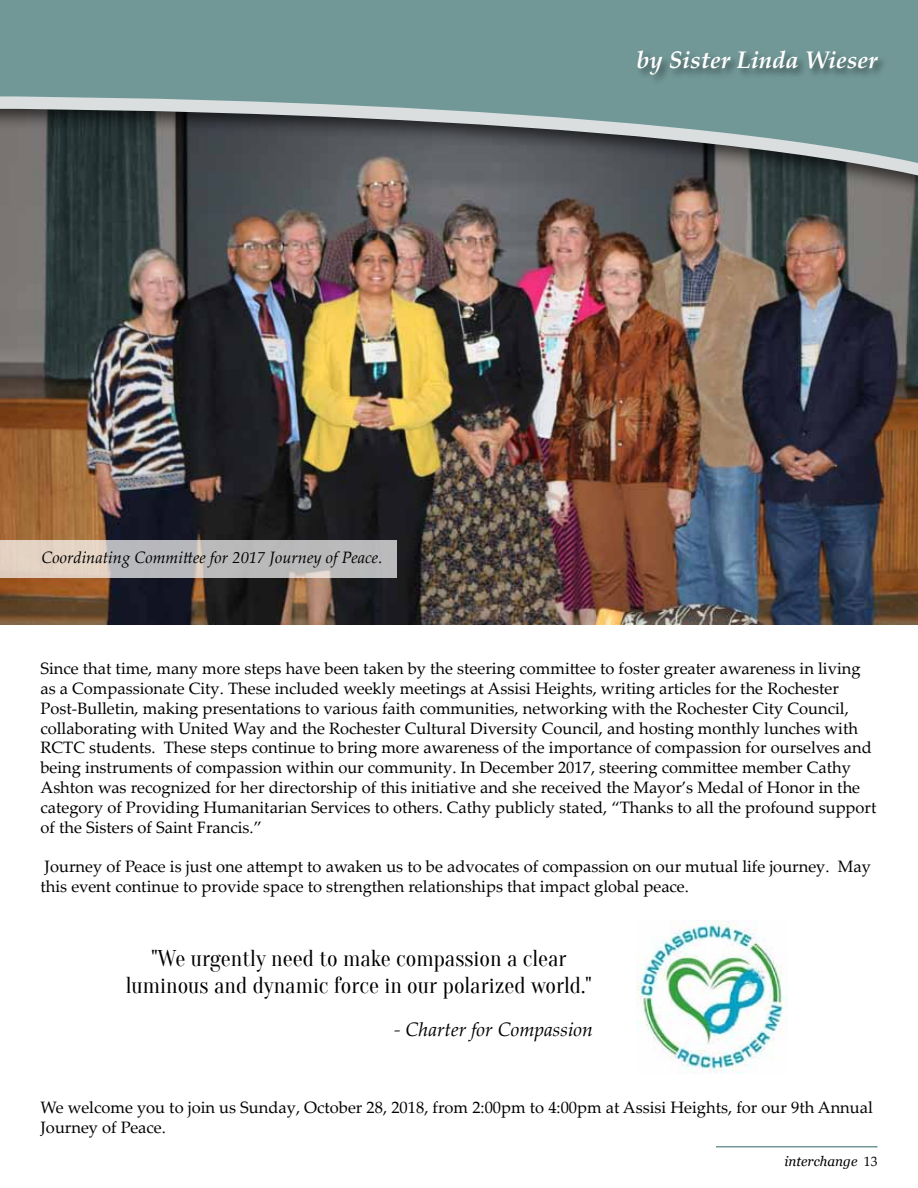
<style>
.page{position:relative;width:918px;height:1188px;background:#fff}
.page>*{position:absolute;margin:0;border:0;box-sizing:border-box;transform-origin:0 0}
.t1{font:italic 700 24px "Palatino Linotype";color:#fff}
.t2{font:22.5px/27px "Oranienbaum";color:#000;text-align:center}
.t3{font:italic 19.5px "Palatino Linotype";color:#000}
.t4{font:16.5px/19.8px "Palatino Linotype";color:#000}
.t5{font:italic 16.5px "Palatino Linotype";color:#000}
.t6{font:italic 13.65px "Georgia";color:#000}
.s1{font-family:"Palatino Linotype";font-style:normal}
</style>
<div class="page">
<img style="left:0;top:202px;width:918px;height:422px">
<svg style="left:0;top:540px;width:396px;height:38px;background:#c5c0bd"></svg>
<div style="left:0;top:0;width:918px;height:202px;background:#000;opacity:.65"></div>
<svg style="left:0;top:169px;width:918px;height:13px;background:#555758"></svg>
<svg style="left:0;top:0;width:918px;height:169px;background:#6e8989"></svg>
<hr style="left:716px;top:1146px;width:162px;height:2px;background:#719897">
<div style="left:635px;top:49px;width:254px;height:36px;background:#000;opacity:.5"></div>
<img style="left:637px;top:920px;width:151px;height:153px">
<p class="t5" style="left:41px;top:546px;width:343px">Coordinating Committee for 2017 Journey of Peace.</p>
<h1 class="t1" style="left:637px;top:43px;width:242px">by Sister Linda Wieser</h1>
<p class="t4" style="left:40px;top:658px;width:837px">Since that time, many more steps have been taken by the steering committee to foster greater awareness in living as a Compassionate City. These included weekly meetings at Assisi Heights, writing articles for the Rochester Post-Bulletin, making presentations to various faith communities, networking with the Rochester City Council, collaborating with United Way and the Rochester Cultural Diversity Council, and hosting monthly lunches with RCTC students. These steps continue to bring more awareness of the importance of compassion for ourselves and being instruments of compassion within our community. In December 2017, steering committee member Cathy Ashton was recognized for her directorship of this initiative and she received the Mayor’s Medal of Honor in the category of Providing Humanitarian Services to others. Cathy publicly stated, “Thanks to all the profound support of the Sisters of Saint Francis.”</p>
<p class="t4" style="left:40px;top:856px;width:832px">Journey of Peace is just one attempt to awaken us to be advocates of compassion on our mutual life journey. May this event continue to provide space to strengthen relationships that impact global peace.</p>
<h2 class="t2" style="left:126px;top:946px;width:468px">"We urgently need to make compassion a clear luminous and dynamic force in our polarized world."</h2>
<p class="t3" style="left:394px;top:1016px;width:200px">- Charter for Compassion</p>
<p class="t4" style="left:40px;top:1097px;width:834px">We welcome you to join us Sunday, October 28, 2018, from 2:00pm to 4:00pm at Assisi Heights, for our 9th Annual<br>Journey of Peace.</p>
<p class="t6" style="left:785px;top:1152px;width:94px">interchange <span class="s1">13</span></p>
</div>
